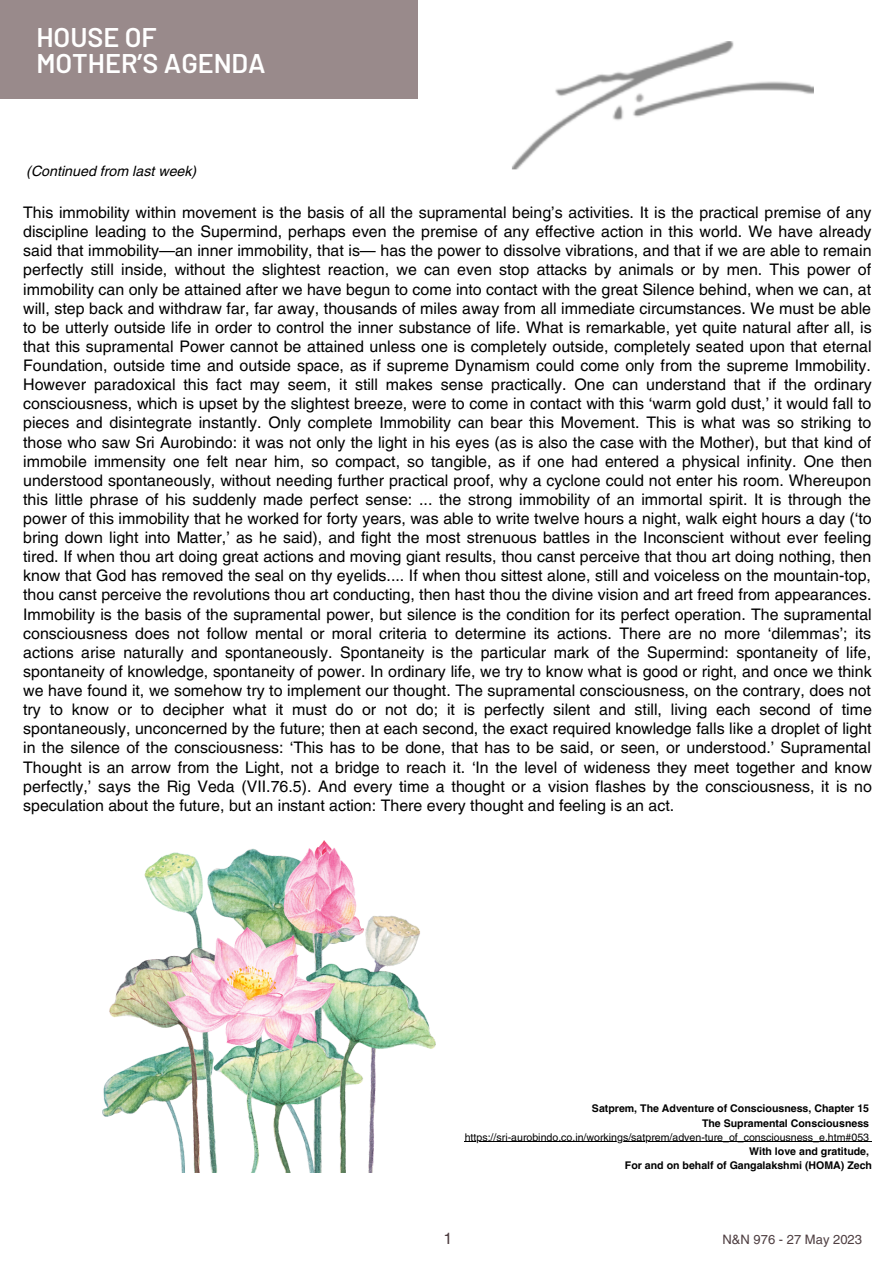
<style>
.page{position:relative;width:893px;height:1264px;background:#fff}
.page>*{position:absolute;margin:0;border:0;box-sizing:border-box;transform-origin:0 0}
.t1{font:600 27px "Barlow";color:#fff}
.t2{font:16.05px "Helvetica LT Pro";color:#4e3e41}
.t3{font:15.9px/19px "Helvetica LT Pro";color:#000;text-align:justify}
.t4{font:italic 14.25px "Helvetica LT Pro";color:#000}
.t5{font:13.05px "Helvetica LT Pro";color:#4e3e41}
.t6{font:700 10.65px "Helvetica LT Pro";color:#000}
.t7{font:10.65px "Helvetica LT Pro";color:#000}
</style>
<div class="page">
<div style="left:0;top:0;width:417px;height:99px;background:#998a8b"></div>
<img style="left:512px;top:41px;width:302px;height:129px">
<img style="left:103px;top:840px;width:332px;height:332px">
<hr style="left:464px;top:1141px;width:405px;height:1px;background:#000">
<p class="t1" style="left:36px;top:20px;width:122px">HOUSE OF</p>
<p class="t1" style="left:36px;top:46px;width:231px">MOTHER’S AGENDA</p>
<p class="t4" style="left:26px;top:166px;width:171px">(Continued from last week)</p>
<p class="t3" style="left:23px;top:204px;width:850px">This immobility within movement is the basis of all the supramental being’s activities. It is the practical premise of any discipline leading to the Supermind, perhaps even the premise of any effective action in this world. We have already said that immobility—an inner immobility, that is— has the power to dissolve vibrations, and that if we are able to remain perfectly still inside, without the slightest reaction, we can even stop attacks by animals or by men. This power of immobility can only be attained after we have begun to come into contact with the great Silence behind, when we can, at will, step back and withdraw far, far away, thousands of miles away from all immediate circumstances. We must be able to be utterly outside life in order to control the inner substance of life. What is remarkable, yet quite natural after all, is that this supramental Power cannot be attained unless one is completely outside, completely seated upon that eternal Foundation, outside time and outside space, as if supreme Dynamism could come only from the supreme Immobility.<br>However paradoxical this fact may seem, it still makes sense practically. One can understand that if the ordinary consciousness, which is upset by the slightest breeze, were to come in contact with this ‘warm gold dust,’ it would fall to pieces and disintegrate instantly. Only complete Immobility can bear this Movement. This is what was so striking to those who saw Sri Aurobindo: it was not only the light in his eyes (as is also the case with the Mother), but that kind of immobile immensity one felt near him, so compact, so tangible, as if one had entered a physical infinity. One then understood spontaneously, without needing further practical proof, why a cyclone could not enter his room. Whereupon this little phrase of his suddenly made perfect sense: ... the strong immobility of an immortal spirit. It is through the power of this immobility that he worked for forty years, was able to write twelve hours a night, walk eight hours a day (‘to bring down light into Matter,’ as he said), and fight the most strenuous battles in the Inconscient without ever feeling tired. If when thou art doing great actions and moving giant results, thou canst perceive that thou art doing nothing, then know that God has removed the seal on thy eyelids.... If when thou sittest alone, still and voiceless on the mountain-top, thou canst perceive the revolutions thou art conducting, then hast thou the divine vision and art freed from appearances.<br>Immobility is the basis of the supramental power, but silence is the condition for its perfect operation. The supramental consciousness does not follow mental or moral criteria to determine its actions. There are no more ‘dilemmas’; its actions arise naturally and spontaneously. Spontaneity is the particular mark of the Supermind: spontaneity of life, spontaneity of knowledge, spontaneity of power. In ordinary life, we try to know what is good or right, and once we think we have found it, we somehow try to implement our thought. The supramental consciousness, on the contrary, does not try to know or to decipher what it must do or not do; it is perfectly silent and still, living each second of time spontaneously, unconcerned by the future; then at each second, the exact required knowledge falls like a droplet of light in the silence of the consciousness: ‘This has to be done, that has to be said, or seen, or understood.’ Supramental Thought is an arrow from the Light, not a bridge to reach it. ‘In the level of wideness they meet together and know perfectly,’ says the Rig Veda (VII.76.5). And every time a thought or a vision flashes by the consciousness, it is no speculation about the future, but an instant action: There every thought and feeling is an act.</p>
<p class="t6" style="left:592px;top:1104px;width:279px">Satprem, The Adventure of Consciousness, Chapter 15</p>
<p class="t6" style="left:702px;top:1118px;width:169px">The Supramental Consciousness</p>
<p class="t7" style="left:464px;top:1132px;width:406px">https://sri-aurobindo.co.in/workings/satprem/adven-ture_of_consciousness_e.htm#053</p>
<p class="t6" style="left:749px;top:1147px;width:121px">With love and gratitude,</p>
<p class="t6" style="left:625px;top:1161px;width:249px">For and on behalf of Gangalakshmi (HOMA) Zech</p>
<p class="t2" style="left:443px;top:1232px;width:10px">1</p>
<p class="t5" style="left:722px;top:1234px;width:141px">N&amp;N 976 - 27 May 2023</p>
</div>
